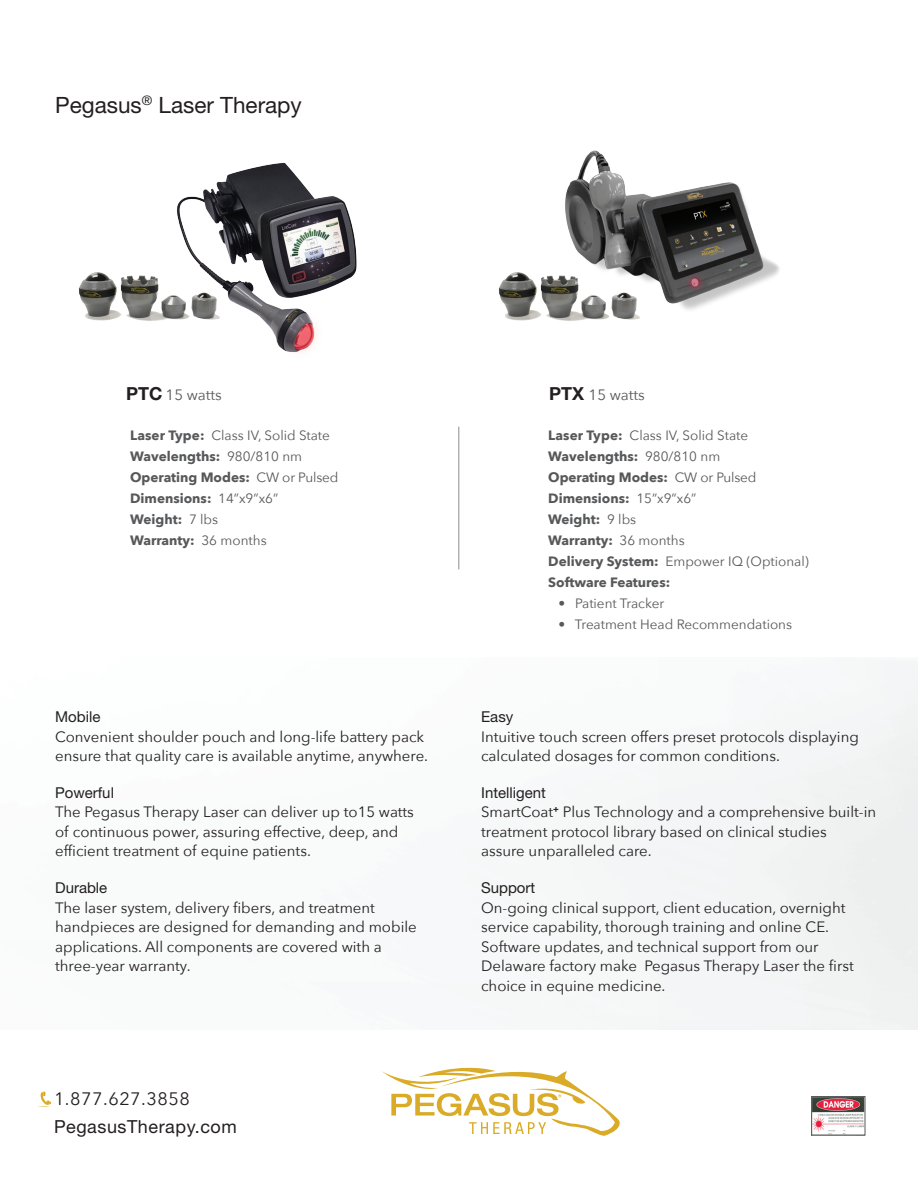
<style>
.page{position:relative;width:918px;height:1188px;background:#fff}
.page>*{position:absolute;margin:0;border:0;box-sizing:border-box;transform-origin:0 0}
.t1{font:22.5px "Helvetica Neue LT Std";color:#231f20}
.t2{font:18px "Helvetica Neue LT Std";letter-spacing:.03em;color:#231f20}
.t3{font:18px "Avenir Next";letter-spacing:.03em;color:#231f20}
.t4{font:15px/19.5px "Avenir Next";color:#231f20}
.t5{font:15px "Helvetica Neue LT Std";color:#231f20}
.t6{font:15px "Avenir Next";color:#57585a}
.t7{font:700 13.5px/21px "Avenir Next";color:#57585a}
.t8{font:13.5px "Avenir Next";color:#57585a}
.s1{font-family:"Helvetica Neue LT Std";font-weight:700;font-size:18px;color:#231f20}
.s2{font-weight:400}
</style>
<div class="page">
<svg style="left:382px;top:1067px;width:238px;height:69px"></svg>
<img style="left:813px;top:1098px;width:50px;height:34px">
<div style="left:811px;top:1096px;width:54px;height:39px;border:1px solid #57585a"></div>
<img style="left:565px;top:150px;width:215px;height:160px">
<img style="left:498px;top:227px;width:149px;height:94px">
<img style="left:177px;top:162px;width:180px;height:191px">
<hr style="left:459px;top:427px;width:1px;height:142px;background:#8a8c8f">
<svg style="left:40px;top:1092px;width:12px;height:13px"></svg>
<img style="left:78px;top:227px;width:149px;height:118px">
<h1 class="t1" style="left:55px;top:91px;width:248px">Pegasus<sup>®</sup> Laser Therapy</h1>
<p class="t6" style="left:126px;top:382px;width:97px"><span class="s1">PTC</span> 15 watts</p>
<p class="t6" style="left:549px;top:382px;width:97px"><span class="s1">PTX</span> 15 watts</p>
<p class="t7" style="left:130px;top:425px;width:210px">Laser Type: <span class="s2">Class IV, Solid State<br></span>Wavelengths: <span class="s2">980/810 nm<br></span>Operating Modes: <span class="s2">CW or Pulsed<br></span>Dimensions: <span class="s2">14”x9”x6”<br></span>Weight: <span class="s2">7 lbs<br></span>Warranty: <span class="s2">36 months</span></p>
<p class="t5" style="left:55px;top:708px;width:47px">Mobile</p>
<p class="t4" style="left:55px;top:726px;width:375px">Convenient shoulder pouch and long-life battery pack ensure that quality care is available anytime, anywhere.</p>
<p class="t5" style="left:55px;top:784px;width:60px">Powerful</p>
<p class="t4" style="left:55px;top:802px;width:360px">The Pegasus Therapy Laser can deliver up to15 watts of continuous power, assuring effective, deep, and efficient treatment of equine patients.</p>
<p class="t5" style="left:55px;top:879px;width:54px">Durable</p>
<p class="t4" style="left:55px;top:897px;width:363px">The laser system, delivery fibers, and treatment handpieces are designed for demanding and mobile applications. All components are covered with a three-year warranty.</p>
<p class="t3" style="left:54px;top:1084px;width:137px">1.877.627.3858</p>
<p class="t2" style="left:54px;top:1116px;width:184px">PegasusTherapy.com</p>
<p class="t7" style="left:548px;top:425px;width:262px">Laser Type: <span class="s2">Class IV, Solid State<br></span>Wavelengths: <span class="s2">980/810 nm<br></span>Operating Modes: <span class="s2">CW or Pulsed<br></span>Dimensions: <span class="s2">15”x9”x6”<br></span>Weight: <span class="s2">9 lbs<br></span>Warranty: <span class="s2">36 months<br></span>Delivery System: <span class="s2">Empower IQ (Optional)<br></span>Software Features:</p>
<p class="t8" style="left:558px;top:592px;width:107px">• Patient Tracker</p>
<p class="t8" style="left:558px;top:613px;width:235px">• Treatment Head Recommendations</p>
<p class="t5" style="left:481px;top:708px;width:34px">Easy</p>
<p class="t4" style="left:481px;top:726px;width:379px">Intuitive touch screen offers preset protocols displaying calculated dosages for common conditions.</p>
<p class="t5" style="left:481px;top:784px;width:66px">Intelligent</p>
<p class="t4" style="left:481px;top:802px;width:397px">SmartCoat<sup>+</sup> Plus Technology and a comprehensive built-in treatment protocol library based on clinical studies<br>assure unparalleled care.</p>
<p class="t5" style="left:481px;top:879px;width:56px">Support</p>
<p class="t4" style="left:481px;top:897px;width:374px">On-going clinical support, client education, overnight service capability, thorough training and online CE.<br>Software updates, and technical support from our Delaware factory make Pegasus Therapy Laser the first choice in equine medicine.</p>
</div>
